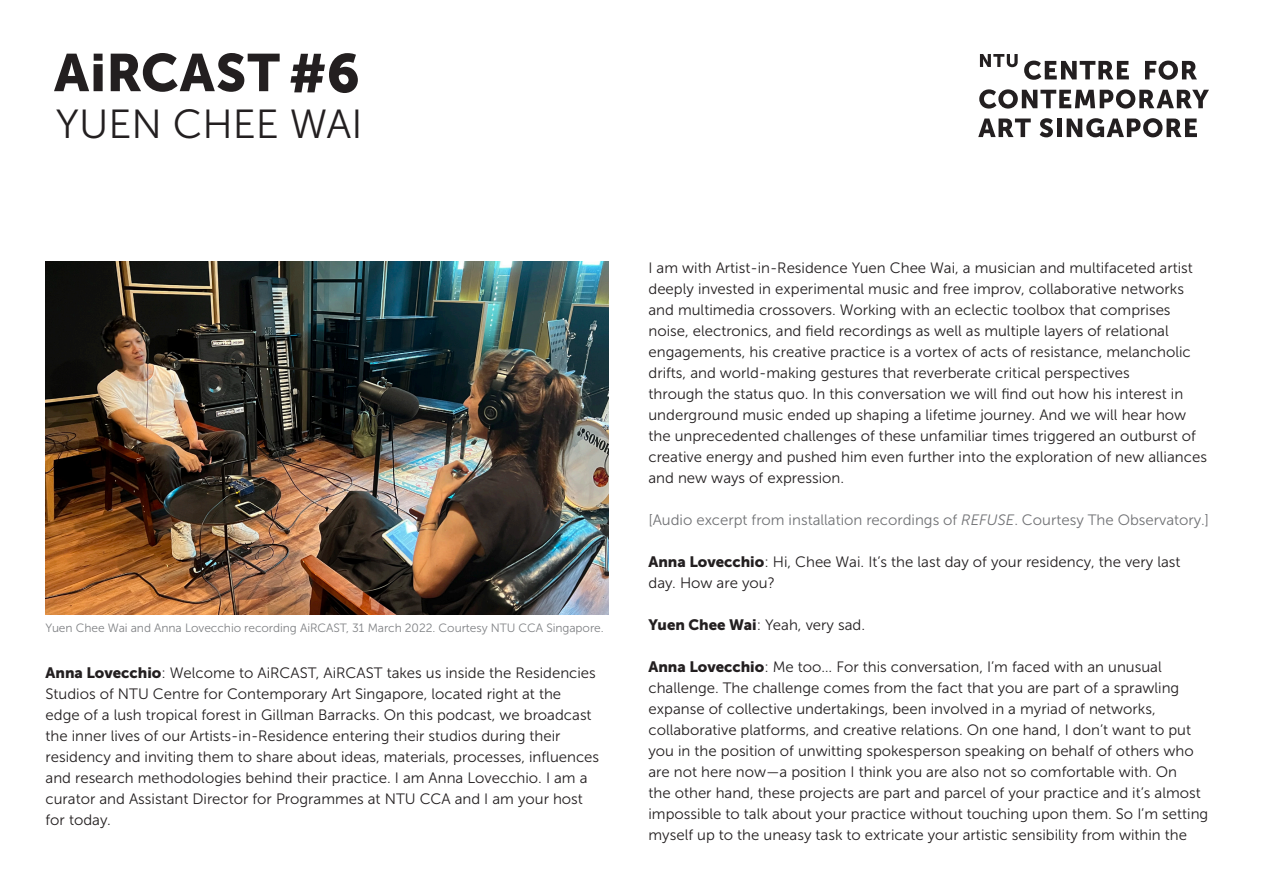
<style>
.page{position:relative;width:1263px;height:893px;background:#fff}
.page>*{position:absolute;margin:0;border:0;box-sizing:border-box;transform-origin:0 0}
.t1{font:54px "Museo Sans 900";color:#231f20}
.t2{font:40.5px "Museo Sans 300";color:#231f20}
.t3{font:15px/21px "Museo Sans 300";color:#231f20}
.t4{font:15px "Museo Sans 300";color:#717275}
.t5{font:12px "Museo Sans 300";letter-spacing:-.005em;color:#808285}
.s1{font-family:"Museo Sans 900"}
.s2{font-style:italic}
</style>
<div class="page">
<img style="left:46px;top:261px;width:562px;height:353px">
<svg style="left:54px;top:54px;width:49px;height:37px"></svg>
<svg style="left:111px;top:53px;width:169px;height:39px"></svg>
<svg style="left:1024px;top:61px;width:105px;height:19px"></svg>
<svg style="left:1145px;top:61px;width:52px;height:19px"></svg>
<svg style="left:979px;top:89px;width:230px;height:20px"></svg>
<svg style="left:978px;top:119px;width:53px;height:18px"></svg>
<svg style="left:1040px;top:118px;width:13px;height:19px"></svg>
<hr style="left:1057px;top:119px;width:4px;height:18px;background:#231f20">
<svg style="left:1067px;top:118px;width:130px;height:19px"></svg>
<svg style="left:980px;top:54px;width:38px;height:13px"></svg>
<p class="t1" style="left:289px;top:43px;width:73px">#6</p>
<p class="t2" style="left:56px;top:102px;width:308px">YUEN CHEE WAI</p>
<p class="t5" style="left:46px;top:621px;width:560px">Yuen Chee Wai and Anna Lovecchio recording AiRCAST, 31 March 2022. Courtesy NTU CCA Singapore.</p>
<p class="t3" style="left:46px;top:662px;width:555px"><span class="s1">Anna Lovecchio</span>: Welcome to AiRCAST, AiRCAST takes us inside the Residencies Studios of NTU Centre for Contemporary Art Singapore, located right at the<br>edge of a lush tropical forest in Gillman Barracks. On this podcast, we broadcast the inner lives of our Artists-in-Residence entering their studios during their residency and inviting them to share about ideas, materials, processes, influences and research methodologies behind their practice. I am Anna Lovecchio. I am a curator and Assistant Director for Programmes at NTU CCA and I am your host for today.</p>
<p class="t3" style="left:648px;top:257px;width:560px">I am with Artist-in-Residence Yuen Chee Wai, a musician and multifaceted artist deeply invested in experimental music and free improv, collaborative networks and multimedia crossovers. Working with an eclectic toolbox that comprises noise, electronics, and field recordings as well as multiple layers of relational engagements, his creative practice is a vortex of acts of resistance, melancholic drifts, and world-making gestures that reverberate critical perspectives<br>through the status quo. In this conversation we will find out how his interest in underground music ended up shaping a lifetime journey. And we will hear how the unprecedented challenges of these unfamiliar times triggered an outburst of creative energy and pushed him even further into the exploration of new alliances and new ways of expression.</p>
<p class="t4" style="left:648px;top:512px;width:562px">[Audio excerpt from installation recordings of <span class="s2">REFUSE</span>. Courtesy The Observatory.]</p>
<p class="t3" style="left:648px;top:551px;width:534px"><span class="s1">Anna Lovecchio</span>: Hi, Chee Wai. It’s the last day of your residency, the very last day. How are you?</p>
<p class="t3" style="left:648px;top:614px;width:218px"><span class="s1">Yuen Chee Wai</span>: Yeah, very sad.</p>
<p class="t3" style="left:648px;top:656px;width:561px"><span class="s1">Anna Lovecchio</span>: Me too… For this conversation, I’m faced with an unusual challenge. The challenge comes from the fact that you are part of a sprawling expanse of collective undertakings, been involved in a myriad of networks, collaborative platforms, and creative relations. On one hand, I don’t want to put you in the position of unwitting spokesperson speaking on behalf of others who are not here now—a position I think you are also not so comfortable with. On<br>the other hand, these projects are part and parcel of your practice and it’s almost impossible to talk about your practice without touching upon them. So I’m setting myself up to the uneasy task to extricate your artistic sensibility from within the</p>
</div>
